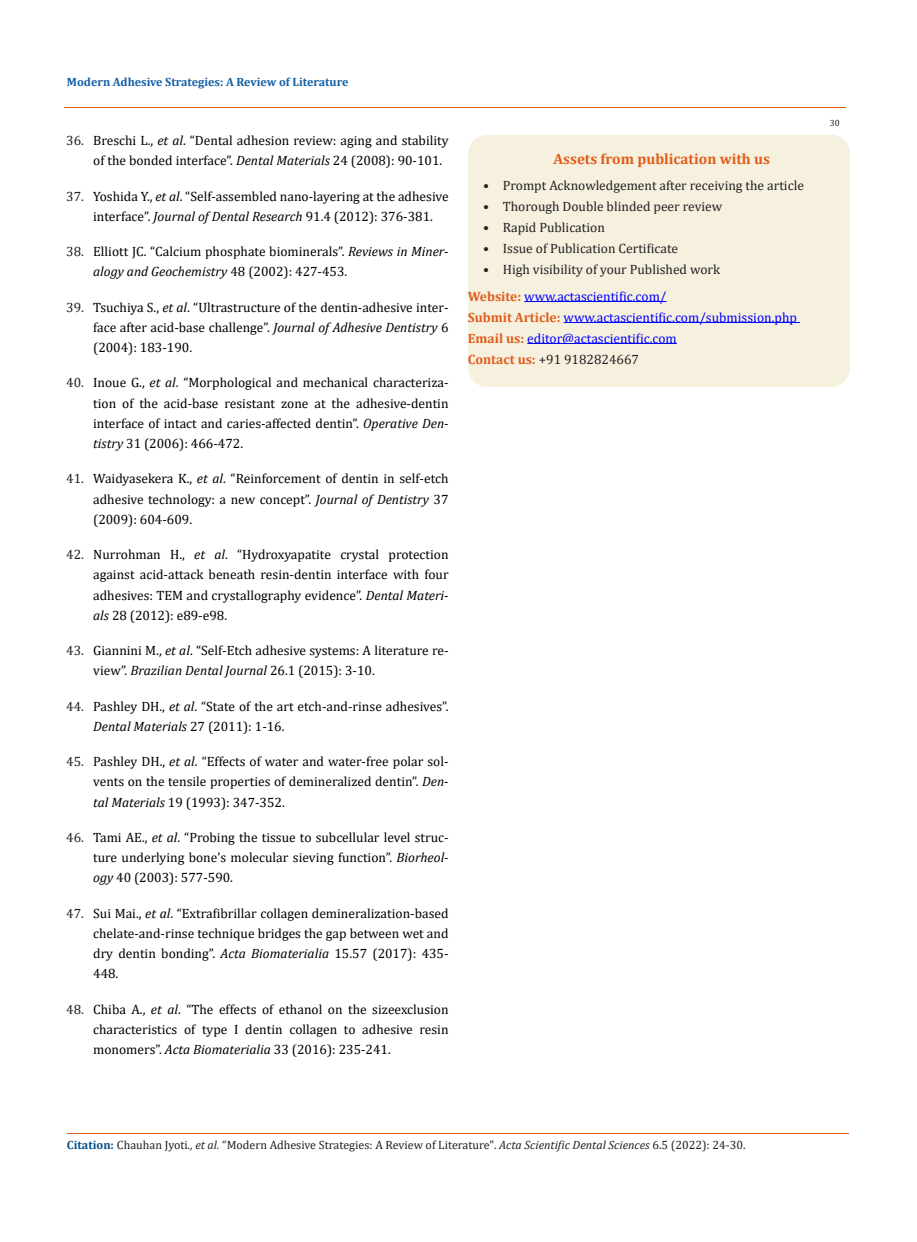
<style>
.page{position:relative;width:917px;height:1242px;background:#fff}
.page>*{position:absolute;margin:0;border:0;box-sizing:border-box;transform-origin:0 0}
.t1{font:700 15px "Cambria";color:#e05d1a}
.t2{font:13.5px/20.2px "Cambria";color:#000;text-align:justify}
.t3{font:13.5px "Cambria";color:#231f20}
.t4{font:13.5px "Cambria";color:#00f}
.t5{font:12px "Cambria";color:#231f20}
.t6{font:700 12px "Cambria";color:#1560a6}
.t7{font:9px "Cambria";color:#231f20}
.s1{color:#231f20}
.s2{font-style:italic}
.s3{font-weight:700;color:#e05d1a}
.s4{font-weight:700;color:#035089}
</style>
<div class="page">
<div style="left:469px;top:136px;width:380px;height:250px;background:#f6f0df;border-radius:18px"></div>
<div style="left:468px;top:135px;width:382px;height:252px;border:2px solid #f6f0df;border-radius:18px"></div>
<hr style="left:524px;top:301px;width:142px;height:1px;background:#00f">
<hr style="left:563px;top:322px;width:236px;height:1px;background:#00f">
<hr style="left:527px;top:343px;width:150px;height:1px;background:#00f">
<hr style="left:64px;top:108px;width:781px;height:1px;background:#e05d1a">
<hr style="left:67px;top:1133px;width:781px;height:1px;background:#e05d1a">
<p class="t6" style="left:67px;top:73px;width:283px">Modern Adhesive Strategies: A Review of Literature</p>
<p class="t2" style="left:93px;top:130px;width:357px;text-indent:-27px"><span class="s1">36.</span> Breschi L., <span class="s2">et al</span>. “Dental adhesion review: aging and stability of the bonded interface”. <span class="s2">Dental Materials</span> 24 (2008): 90-101.</p>
<p class="t2" style="left:93px;top:186px;width:357px;text-indent:-27px"><span class="s1">37.</span> Yoshida Y., <span class="s2">et al</span>. “Self-assembled nano-layering at the adhesive interface”. <span class="s2">Journal of Dental Research</span> 91.4 (2012): 376-381.</p>
<p class="t2" style="left:93px;top:241px;width:357px;text-indent:-27px"><span class="s1">38.</span> Elliott JC. “Calcium phosphate biominerals”. <span class="s2">Reviews in Miner&shy;alogy and Geochemistry</span> 48 (2002): 427-453.</p>
<p class="t2" style="left:93px;top:297px;width:357px;text-indent:-27px"><span class="s1">39.</span> Tsuchiya S., <span class="s2">et al</span>. “Ultrastructure of the dentin-adhesive inter&shy;face after acid-base challenge”. <span class="s2">Journal of Adhesive Dentistry</span> 6 (2004): 183-190.</p>
<p class="t2" style="left:93px;top:373px;width:357px;text-indent:-27px"><span class="s1">40.</span> Inoue G., <span class="s2">et al</span>. “Morphological and mechanical characteriza&shy;tion of the acid-base resistant zone at the adhesive-dentin interface of intact and caries-affected dentin”. <span class="s2">Operative Den&shy;tistry</span> 31 (2006): 466-472.</p>
<p class="t2" style="left:93px;top:469px;width:357px;text-indent:-27px"><span class="s1">41.</span> Waidyasekera K., <span class="s2">et al</span>. “Reinforcement of dentin in self-etch adhesive technology: a new concept”. <span class="s2">Journal of Dentistry</span> 37 (2009): 604-609.</p>
<p class="t2" style="left:93px;top:544px;width:357px;text-indent:-27px"><span class="s1">42.</span> Nurrohman H., <span class="s2">et al</span>. “Hydroxyapatite crystal protection against acid-attack beneath resin-dentin interface with four adhesives: TEM and crystallography evidence”. <span class="s2">Dental Materi&shy;als</span> 28 (2012): e89-e98.</p>
<p class="t2" style="left:93px;top:640px;width:357px;text-indent:-27px"><span class="s1">43.</span> Giannini M., <span class="s2">et al</span>. “Self-Etch adhesive systems: A literature re&shy;view”. <span class="s2">Brazilian Dental Journal</span> 26.1 (2015): 3-10.</p>
<p class="t2" style="left:93px;top:696px;width:357px;text-indent:-27px"><span class="s1">44.</span> Pashley DH., <span class="s2">et al</span>. “State of the art etch-and-rinse adhesives”.<br><span class="s2">Dental Materials</span> 27 (2011): 1-16.</p>
<p class="t2" style="left:93px;top:751px;width:357px;text-indent:-27px"><span class="s1">45.</span> Pashley DH., <span class="s2">et al</span>. “Effects of water and water-free polar sol&shy;vents on the tensile properties of demineralized dentin”. <span class="s2">Den&shy;tal Materials</span> 19 (1993): 347-352.</p>
<p class="t2" style="left:93px;top:827px;width:357px;text-indent:-27px"><span class="s1">46.</span> Tami AE., <span class="s2">et al</span>. “Probing the tissue to subcellular level struc&shy;ture underlying bone’s molecular sieving function”. <span class="s2">Biorheol&shy;ogy</span> 40 (2003): 577-590.</p>
<p class="t2" style="left:93px;top:903px;width:357px;text-indent:-27px"><span class="s1">47.</span> Sui Mai., <span class="s2">et al</span>. “Extrafibrillar collagen demineralization-based chelate-and-rinse technique bridges the gap between wet and dry dentin bonding”. <span class="s2">Acta Biomaterialia</span> 15.57 (2017): 435- 448.</p>
<p class="t2" style="left:93px;top:999px;width:357px;text-indent:-27px"><span class="s1">48.</span> Chiba A., <span class="s2">et al</span>. “The effects of ethanol on the sizeexclusion characteristics of type I dentin collagen to adhesive resin monomers”. <span class="s2">Acta Biomaterialia</span> 33 (2016): 235-241.</p>
<p class="t1" style="left:553px;top:148px;width:218px">Assets from publication with us</p>
<p class="t3" style="left:483px;top:177px;width:322px">• Prompt Acknowledgement after receiving the article</p>
<p class="t3" style="left:483px;top:198px;width:240px">• Thorough Double blinded peer review</p>
<p class="t3" style="left:483px;top:219px;width:123px">• Rapid Publication</p>
<p class="t3" style="left:483px;top:240px;width:196px">• Issue of Publication Certificate</p>
<p class="t3" style="left:483px;top:261px;width:238px">• High visibility of your Published work</p>
<p class="t4" style="left:468px;top:288px;width:200px"><span class="s3">Website:</span> www.actascientific.com/</p>
<p class="t4" style="left:468px;top:309px;width:330px"><span class="s3">Submit Article:</span> www.actascientific.com/submission.php</p>
<p class="t4" style="left:468px;top:330px;width:210px"><span class="s3">Email us:</span> editor@actascientific.com</p>
<p class="t3" style="left:468px;top:351px;width:173px"><span class="s3">Contact us:</span> +91 9182824667</p>
<p class="t7" style="left:829px;top:118px;width:11px">30</p>
<p class="t5" style="left:67px;top:1138px;width:680px"><span class="s4">Citation:</span> Chauhan Jyoti<span class="s2">., et al.</span> “Modern Adhesive Strategies: A Review of Literature". <span class="s2">Acta Scientific Dental Sciences</span> 6.5 (2022): 24-30.</p>
</div>
